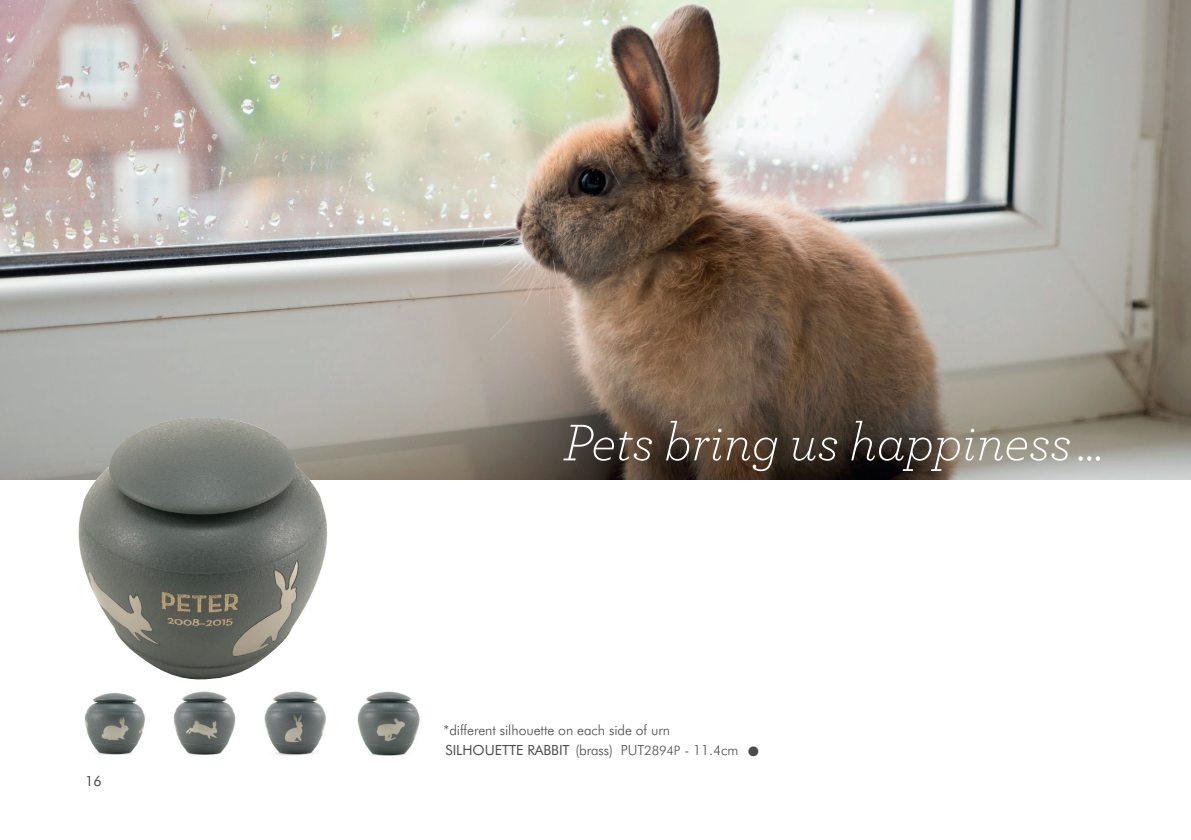
<style>
.page{position:relative;width:1191px;height:840px;background:#fff}
.page>*{position:absolute;margin:0;border:0;box-sizing:border-box;transform-origin:0 0}
.t1{font:italic 300 54px "Archer";letter-spacing:-.005em;color:#fff}
.t2{font:300 34px "Futura BT";color:#4b4c4d}
.t3{font:300 14px "Futura BT";letter-spacing:-.005em;color:#4b4c4d}
.t4{font:14px "Futura BT";color:#4b4c4d}
.s1{font-weight:400}
.s2{font-size:13px}
</style>
<div class="page">
<img style="left:173px;top:691px;width:63px;height:64px">
<img style="left:84px;top:692px;width:62px;height:63px">
<img style="left:264px;top:691px;width:62px;height:65px">
<img style="left:357px;top:691px;width:63px;height:65px">
<img style="left:0;top:0;width:1191px;height:479px">
<img style="left:77px;top:417px;width:254px;height:262px">
<p class="t4" style="left:85px;top:771px;width:18px">16</p>
<h1 class="t1" style="left:563px;top:405px;width:542px">Pets bring us happiness ...</h1>
<p class="t3" style="left:443px;top:721px;width:228px">*different silhouette on each side of urn</p>
<p class="t3" style="left:445px;top:741px;width:294px"><span class="s1">SILHOUETTE RABBIT</span> (brass) PUT<span class="s2">2894P</span> - 11.4cm</p>
<h2 class="t2" style="left:743px;top:731px;width:22px">•</h2>
</div>
